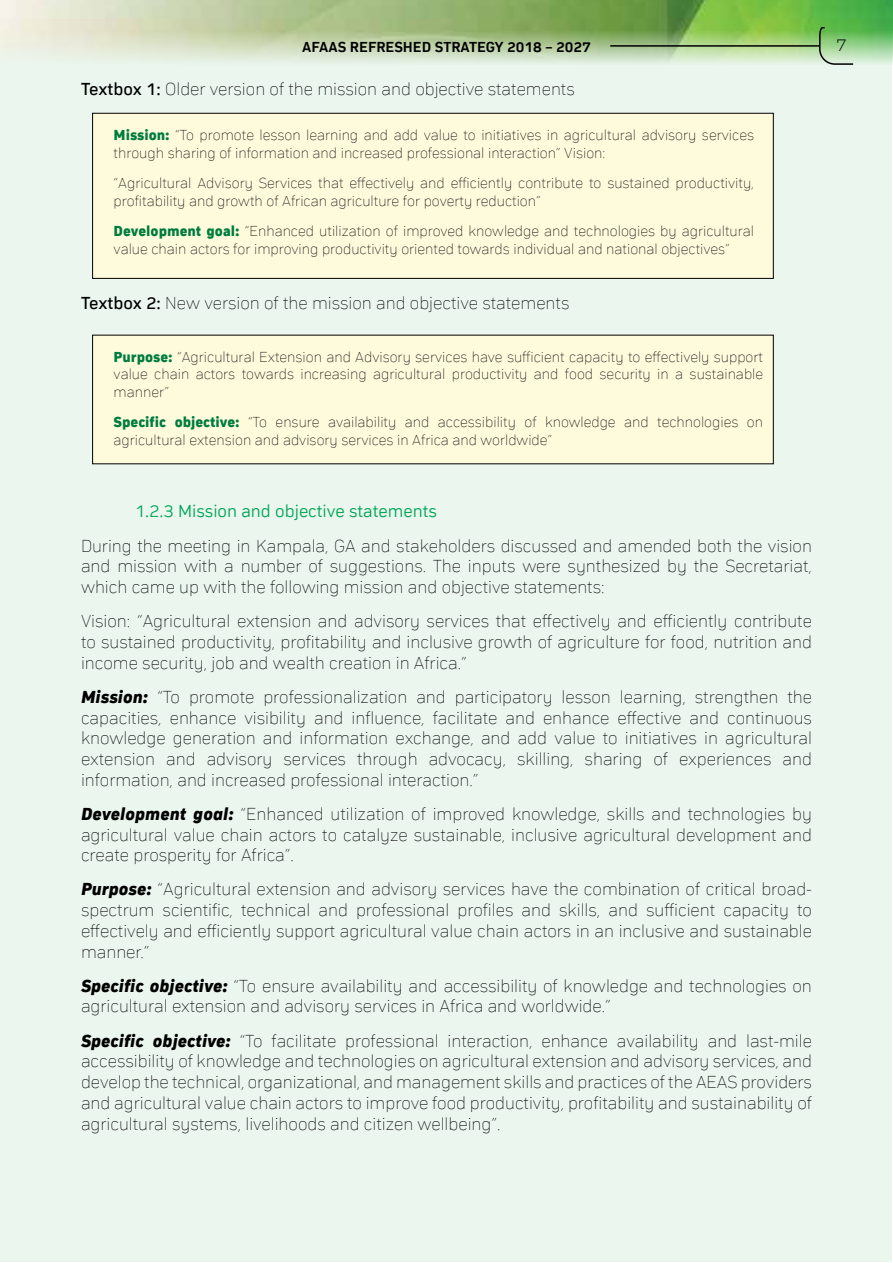
<style>
.page{position:relative;width:893px;height:1263px;background:#fff}
.page>*{position:absolute;margin:0;border:0;box-sizing:border-box;transform-origin:0 0}
.t1{font:100 18px/20.7px "Compasse";color:#000;text-align:justify}
.t2{font:18px "asse Regular 6";color:#00a657}
.t3{font:18px "asse Regular 4";color:#000}
.t4{font:100 15px/17.2px "Compasse";color:#000}
.t5{font:15px "asse Regular 5";color:#000}
.s1{font-family:"asse Regular 11";font-weight:400}
.s2{font-family:"asse Regular 7";font-weight:400;color:#007c3f}
.s3{font-family:"asse Regular 9";font-weight:400}
</style>
<div class="page">
<div style="left:1px;top:1px;width:891px;height:1261px;background:#ebf6ef"></div>
<div style="left:93px;top:113px;width:680px;height:165px;background:#fefbdd"></div>
<div style="left:92px;top:113px;width:681px;height:166px;border:1px solid #000"></div>
<div style="left:93px;top:335px;width:680px;height:129px;background:#fefbdd"></div>
<img style="left:0;top:0;width:893px;height:65px">
<svg style="left:818px;top:26px;width:37px;height:39px"></svg>
<hr style="left:610px;top:45px;width:209px;height:2px;background:#000">
<p class="t5" style="left:302px;top:38px;width:290px">AFAAS REFRESHED STRATEGY 2018 – 2027</p>
<p class="t3" style="left:836px;top:35px;width:12px">7</p>
<p class="t1" style="left:81px;top:79px;width:495px"><span class="s1">Textbox 1:</span> Older version of the mission and objective statements</p>
<p class="t4" style="left:114px;top:126px;width:642px"><span class="s2">Mission:</span> “To promote lesson learning and add value to initiatives in agricultural advisory services through sharing of information and increased professional interaction” Vision:</p>
<p class="t4" style="left:114px;top:174px;width:642px">“Agricultural Advisory Services that effectively and efficiently contribute to sustained productivity, profitability and growth of African agriculture for poverty reduction”</p>
<p class="t4" style="left:114px;top:222px;width:642px"><span class="s2">Development goal:</span> “Enhanced utilization of improved knowledge and technologies by agricultural value chain actors for improving productivity oriented towards individual and national objectives”</p>
<p class="t1" style="left:81px;top:293px;width:490px"><span class="s1">Textbox 2:</span> New version of the mission and objective statements</p>
<p class="t4" style="left:114px;top:348px;width:651px;text-align:justify"><span class="s2">Purpose:</span> “Agricultural Extension and Advisory services have sufficient capacity to effectively support value chain actors towards increasing agricultural productivity and food security in a sustainable manner”</p>
<p class="t4" style="left:114px;top:413px;width:651px"><span class="s2">Specific objective:</span> “To ensure availability and accessibility of knowledge and technologies on agricultural extension and advisory services in Africa and worldwide”</p>
<p class="t2" style="left:135px;top:501px;width:303px">1.2.3 Mission and objective statements</p>
<p class="t1" style="left:81px;top:535px;width:732px">During the meeting in Kampala, GA and stakeholders discussed and amended both the vision and mission with a number of suggestions. The inputs were synthesized by the Secretariat, which came up with the following mission and objective statements:</p>
<p class="t1" style="left:81px;top:610px;width:732px">Vision: “Agricultural extension and advisory services that effectively and efficiently contribute to sustained productivity, profitability and inclusive growth of agriculture for food, nutrition and income security, job and wealth creation in Africa.”</p>
<p class="t1" style="left:81px;top:686px;width:732px"><span class="s3">Mission:</span> “To promote professionalization and participatory lesson learning, strengthen the capacities, enhance visibility and influence, facilitate and enhance effective and continuous knowledge generation and information exchange, and add value to initiatives in agricultural extension and advisory services through advocacy, skilling, sharing of experiences and information, and increased professional interaction.”</p>
<p class="t1" style="left:81px;top:803px;width:732px"><span class="s3">Development goal:</span> “Enhanced utilization of improved knowledge, skills and technologies by agricultural value chain actors to catalyze sustainable, inclusive agricultural development and create prosperity for Africa”.</p>
<p class="t1" style="left:81px;top:879px;width:732px"><span class="s3">Purpose:</span> “Agricultural extension and advisory services have the combination of critical broad&shy;spectrum scientific, technical and professional profiles and skills, and sufficient capacity to effectively and efficiently support agricultural value chain actors in an inclusive and sustainable manner.”</p>
<p class="t1" style="left:81px;top:975px;width:732px"><span class="s3">Specific objective:</span> “To ensure availability and accessibility of knowledge and technologies on agricultural extension and advisory services in Africa and worldwide.”</p>
<p class="t1" style="left:81px;top:1030px;width:732px"><span class="s3">Specific objective:</span> “To facilitate professional interaction, enhance availability and last-mile accessibility of knowledge and technologies on agricultural extension and advisory services, and develop the technical, organizational, and management skills and practices of the AEAS providers and agricultural value chain actors to improve food productivity, profitability and sustainability of agricultural systems, livelihoods and citizen wellbeing”.</p>
</div>
